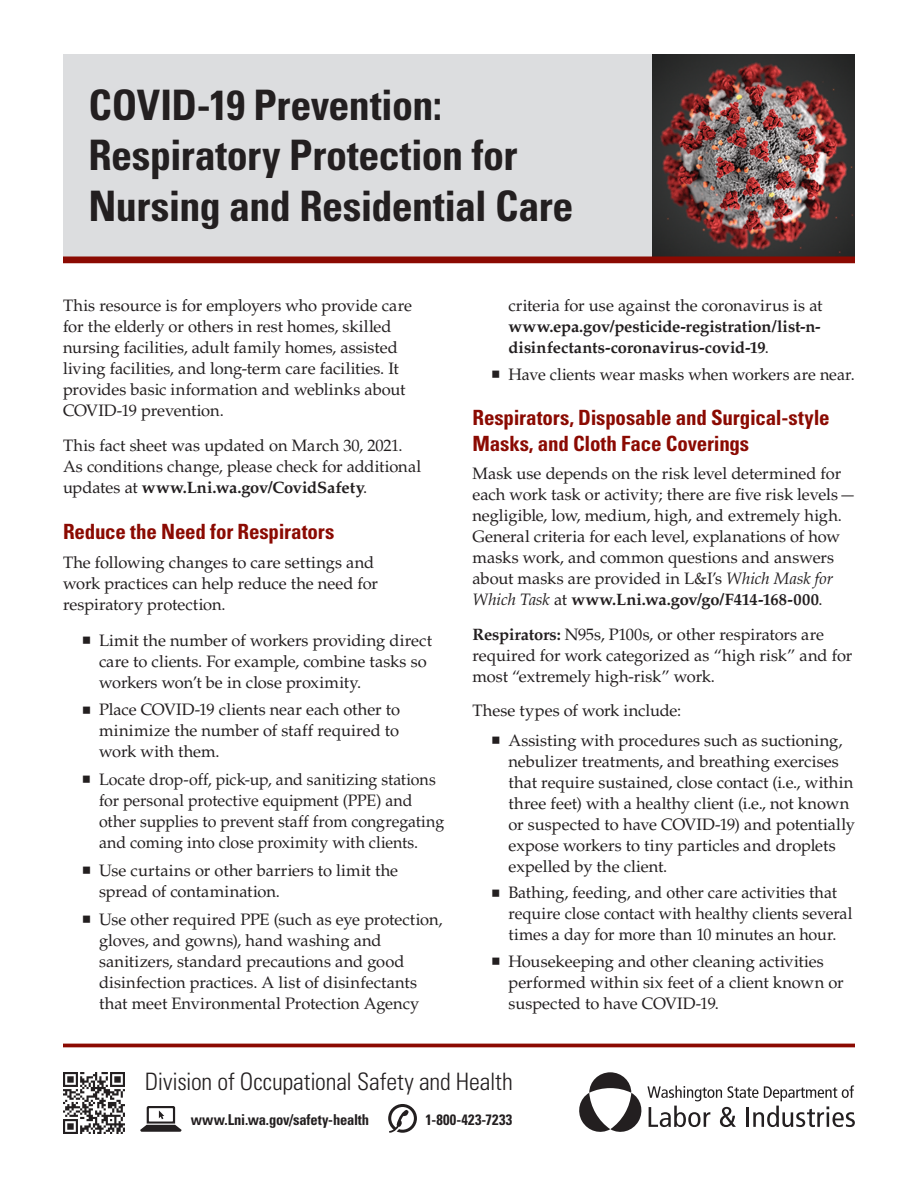
<style>
.page{position:relative;width:918px;height:1188px;background:#fff}
.page>*{position:absolute;margin:0;border:0;box-sizing:border-box;transform-origin:0 0}
.t1{font:700 condensed 42px/50.4px "Univers LT Std";letter-spacing:-.015em;color:#231f20}
.Footer_Title{font:300 condensed 24px "Univers LT Std";letter-spacing:-.01em;color:#231f20}
.Subhead_Level_1{font:700 condensed 21px/25.5px "Univers LT Std";letter-spacing:-.01em;color:#8b0a02}
.Body_-_11{font:16.5px/21px "Palatino LT Std";letter-spacing:-.005em;color:#231f20}
.t2{font:700 16.5px/21px "Palatino LT Std";letter-spacing:-.005em;color:#231f20;text-align:justify}
.Footer_Contact_Info{font:700 condensed 15px "Univers LT Std";letter-spacing:-.005em;color:#231f20}
.Footer_Contact_Info-2{font:700 condensed 15px "Univers LT Std";letter-spacing:.02em;color:#231f20}
.s1{font-weight:700}
.s2{font-weight:400}
.s3{font-style:italic}
</style>
<div class="page">
<svg style="left:579px;top:1072px;width:276px;height:60px"></svg>
<img style="left:63px;top:1072px;width:61px;height:62px">
<svg style="left:140px;top:1106px;width:41px;height:26px"></svg>
<svg style="left:388px;top:1104px;width:29px;height:29px"></svg>
<div style="left:63px;top:54px;width:589px;height:202px;background:#dcdddf"></div>
<img style="left:652px;top:54px;width:203px;height:202px">
<div style="left:63px;top:256px;width:792px;height:7px;background:#8b0a02"></div>
<hr style="left:63px;top:1044px;width:792px;height:3px;background:#8b0a02">
<h1 class="t1" style="left:88px;top:80px;width:487px">COVID-19 Prevention:<br>Respiratory Protection for<br>Nursing and Residential Care</h1>
<p class="Body_-_11" style="left:63px;top:295px;width:351px">This resource is for employers who provide care for the elderly or others in rest homes, skilled nursing facilities, adult family homes, assisted living facilities, and long-term care facilities. It provides basic information and weblinks about COVID-19 prevention.</p>
<p class="Body_-_11" style="left:63px;top:436px;width:360px">This fact sheet was updated on March 30, 2021.<br>As conditions change, please check for additional updates at <span class="s1">www.Lni.wa.gov/CovidSafety</span>.</p>
<h2 class="Subhead_Level_1" style="left:63px;top:519px;width:273px">Reduce the Need for Respirators</h2>
<p class="Body_-_11" style="left:63px;top:553px;width:317px">The following changes to care settings and work practices can help reduce the need for respiratory protection.</p>
<p class="Body_-_11" style="left:99px;top:630px;width:335px">Limit the number of workers providing direct care to clients. For example, combine tasks so workers won’t be in close proximity.</p>
<p class="Body_-_11" style="left:99px;top:700px;width:303px;text-align:justify">Place COVID-19 clients near each other to minimize the number of staff required to work with them.</p>
<p class="Body_-_11" style="left:99px;top:769px;width:347px">Locate drop-off, pick-up, and sanitizing stations for personal protective equipment (PPE) and other supplies to prevent staff from congregating and coming into close proximity with clients.</p>
<p class="Body_-_11" style="left:99px;top:860px;width:301px">Use curtains or other barriers to limit the spread of contamination.</p>
<p class="Body_-_11" style="left:99px;top:909px;width:345px">Use other required PPE (such as eye protection, gloves, and gowns), hand washing and sanitizers, standard precautions and good disinfection practices. A list of disinfectants that meet Environmental Protection Agency</p>
<p class="t2" style="left:508px;top:295px;width:316px"><span class="s2">criteria for use against the coronavirus is at </span>www.epa.gov/pesticide-registration/list-n&shy;disinfectants-coronavirus-covid-19<span class="s2">.</span></p>
<p class="Body_-_11" style="left:508px;top:364px;width:348px">Have clients wear masks when workers are near.</p>
<h2 class="Subhead_Level_1" style="left:472px;top:405px;width:359px">Respirators, Disposable and Surgical-style<br>Masks, and Cloth Face Coverings</h2>
<p class="Body_-_11" style="left:472px;top:463px;width:383px">Mask use depends on the risk level determined for each work task or activity; there are five risk levels — negligible, low, medium, high, and extremely high.<br>General criteria for each level, explanations of how masks work, and common questions and answers about masks are provided in L&amp;I’s <span class="s3">Which Mask for Which Task</span> at <span class="s1">www.Lni.wa.gov/go/F414-168-000</span>.</p>
<p class="Body_-_11" style="left:472px;top:624px;width:381px"><span class="s1">Respirators:</span> N95s, P100s, or other respirators are required for work categorized as “high risk” and for most “extremely high-risk” work.</p>
<p class="Body_-_11" style="left:472px;top:700px;width:210px">These types of work include:</p>
<p class="Body_-_11" style="left:508px;top:730px;width:348px">Assisting with procedures such as suctioning, nebulizer treatments, and breathing exercises that require sustained, close contact (i.e., within three feet) with a healthy client (i.e., not known or suspected to have COVID-19) and potentially expose workers to tiny particles and droplets expelled by the client.</p>
<p class="Body_-_11" style="left:508px;top:883px;width:346px">Bathing, feeding, and other care activities that require close contact with healthy clients several times a day for more than 10 minutes an hour.</p>
<p class="Body_-_11" style="left:508px;top:951px;width:337px">Housekeeping and other cleaning activities performed within six feet of a client known or suspected to have COVID-19.</p>
<p class="Footer_Title" style="left:145px;top:1067px;width:369px">Division of Occupational Safety and Health</p>
<p class="Footer_Contact_Info" style="left:191px;top:1111px;width:180px">www.Lni.wa.gov/safety-health</p>
<p class="Footer_Contact_Info-2" style="left:425px;top:1111px;width:88px">1-800-423-7233</p>
</div>
